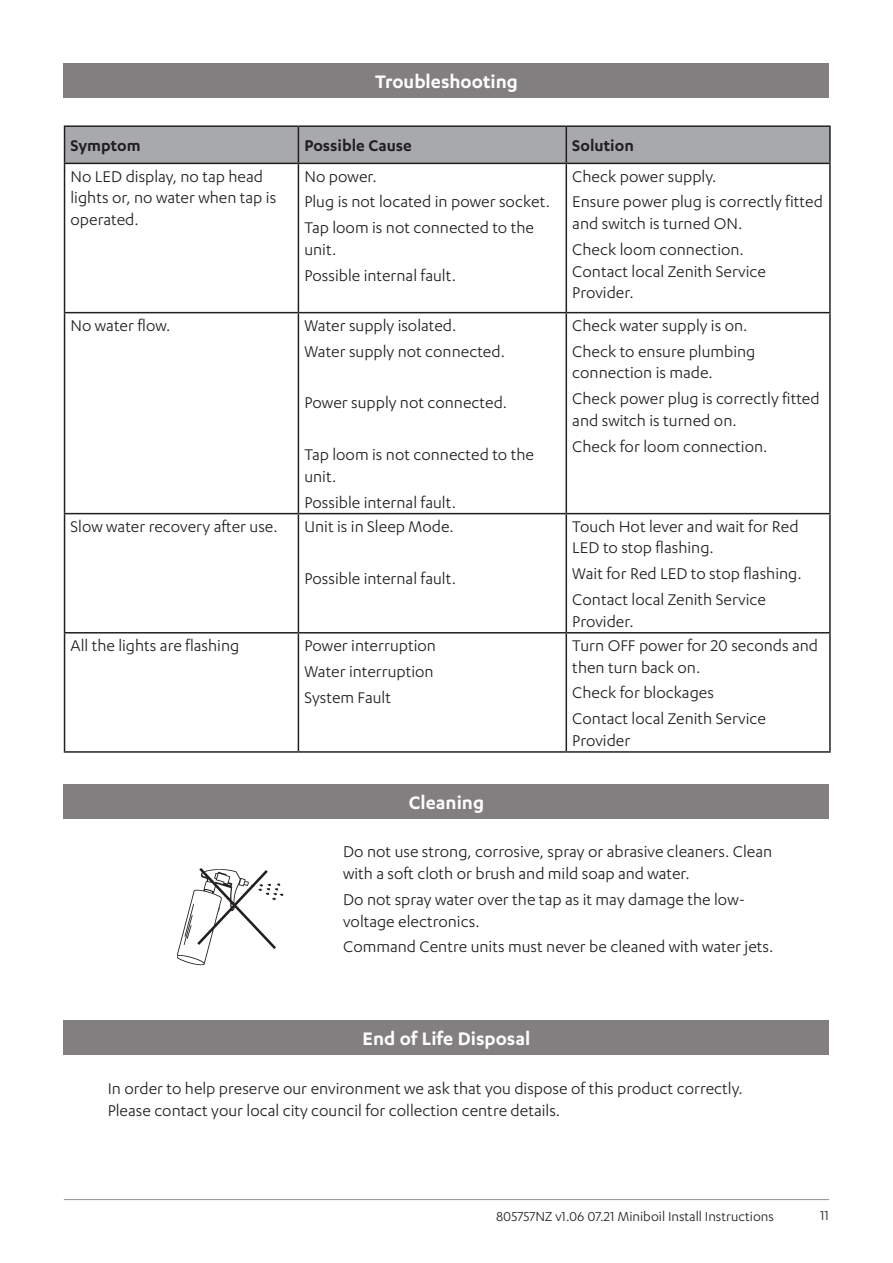
<style>
.page{position:relative;width:893px;height:1263px;background:#fff}
.page>*{position:absolute;margin:0;border:0;box-sizing:border-box;transform-origin:0 0}
.t1{font:600 21px "Karbon";color:#fff}
.t2{font:18px/25.8px "Karbon";color:#231f20}
.t3{font:600 18px "Karbon";color:#231f20}
.t4{font:15px "Karbon";color:#231f20}
</style>
<div class="page">
<hr style="left:64px;top:1199px;width:765px;height:1px;background:#939598">
<div style="left:65px;top:127px;width:764px;height:36px;background:#a8a9ad"></div>
<hr style="left:64px;top:125px;width:234px;height:2px;background:#231f20">
<hr style="left:64px;top:127px;width:1px;height:36px;background:#231f20">
<hr style="left:298px;top:125px;width:268px;height:2px;background:#231f20">
<hr style="left:298px;top:127px;width:1px;height:36px;background:#231f20">
<hr style="left:566px;top:125px;width:265px;height:2px;background:#231f20">
<hr style="left:566px;top:127px;width:1px;height:36px;background:#231f20">
<hr style="left:829px;top:127px;width:2px;height:36px;background:#231f20">
<hr style="left:64px;top:163px;width:234px;height:1px;background:#231f20">
<hr style="left:64px;top:164px;width:1px;height:148px;background:#231f20">
<hr style="left:298px;top:163px;width:268px;height:1px;background:#231f20">
<hr style="left:298px;top:164px;width:1px;height:148px;background:#231f20">
<hr style="left:566px;top:163px;width:265px;height:1px;background:#231f20">
<hr style="left:566px;top:164px;width:1px;height:148px;background:#231f20">
<hr style="left:829px;top:164px;width:2px;height:148px;background:#231f20">
<hr style="left:64px;top:312px;width:234px;height:1px;background:#231f20">
<hr style="left:64px;top:313px;width:1px;height:200px;background:#231f20">
<hr style="left:298px;top:312px;width:268px;height:1px;background:#231f20">
<hr style="left:298px;top:313px;width:1px;height:200px;background:#231f20">
<hr style="left:566px;top:312px;width:265px;height:1px;background:#231f20">
<hr style="left:566px;top:313px;width:1px;height:200px;background:#231f20">
<hr style="left:829px;top:313px;width:2px;height:200px;background:#231f20">
<hr style="left:64px;top:513px;width:234px;height:1px;background:#231f20">
<hr style="left:64px;top:514px;width:1px;height:118px;background:#231f20">
<hr style="left:298px;top:513px;width:268px;height:1px;background:#231f20">
<hr style="left:298px;top:514px;width:1px;height:118px;background:#231f20">
<hr style="left:566px;top:513px;width:265px;height:1px;background:#231f20">
<hr style="left:566px;top:514px;width:1px;height:118px;background:#231f20">
<hr style="left:829px;top:514px;width:2px;height:118px;background:#231f20">
<hr style="left:64px;top:632px;width:234px;height:1px;background:#231f20">
<hr style="left:64px;top:633px;width:1px;height:118px;background:#231f20">
<hr style="left:298px;top:632px;width:268px;height:1px;background:#231f20">
<hr style="left:298px;top:633px;width:1px;height:118px;background:#231f20">
<hr style="left:566px;top:632px;width:265px;height:1px;background:#231f20">
<hr style="left:566px;top:633px;width:1px;height:118px;background:#231f20">
<hr style="left:829px;top:633px;width:2px;height:118px;background:#231f20">
<hr style="left:64px;top:751px;width:234px;height:2px;background:#231f20">
<hr style="left:298px;top:751px;width:268px;height:2px;background:#231f20">
<hr style="left:566px;top:751px;width:265px;height:2px;background:#231f20">
<img style="left:177px;top:868px;width:107px;height:98px">
<div style="left:64px;top:784px;width:765px;height:34px;background:#827f80"></div>
<div style="left:64px;top:1020px;width:765px;height:34px;background:#827f80"></div>
<div style="left:64px;top:64px;width:765px;height:34px;background:#827f80"></div>
<p class="t1" style="left:375px;top:70px;width:144px">Troubleshooting</p>
<p class="t3" style="left:71px;top:135px;width:72px">Symptom</p>
<p class="t3" style="left:304px;top:135px;width:109px">Possible Cause</p>
<p class="t3" style="left:572px;top:135px;width:63px">Solution</p>
<p class="t2" style="left:71px;top:165px;width:207px;line-height:21.6px">No LED display, no tap head lights or, no water when tap is operated.</p>
<p class="t2" style="left:304px;top:163px;width:247px">No power.<br>Plug is not located in power socket.<br>Tap loom is not connected to the</p>
<p class="t2" style="left:304px;top:236px;width:153px">unit.<br>Possible internal fault.</p>
<p class="t2" style="left:572px;top:163px;width:252px">Check power supply.<br>Ensure power plug is correctly fitted</p>
<p class="t2" style="left:572px;top:210px;width:173px">and switch is turned ON.<br>Check loom connection.</p>
<p class="t2" style="left:572px;top:260px;width:195px;line-height:21.6px">Contact local Zenith Service<br>Provider.</p>
<p class="t2" style="left:71px;top:312px;width:102px">No water flow.</p>
<p class="t2" style="left:304px;top:312px;width:202px">Water supply isolated.<br>Water supply not connected.</p>
<p class="t2" style="left:304px;top:390px;width:204px">Power supply not connected.</p>
<p class="t2" style="left:304px;top:443px;width:231px;line-height:21.6px">Tap loom is not connected to the unit.</p>
<p class="t2" style="left:304px;top:489px;width:153px">Possible internal fault.</p>
<p class="t2" style="left:71px;top:513px;width:209px">Slow water recovery after use.</p>
<p class="t2" style="left:304px;top:513px;width:151px">Unit is in Sleep Mode.</p>
<p class="t2" style="left:304px;top:565px;width:153px">Possible internal fault.</p>
<p class="t2" style="left:572px;top:312px;width:185px">Check water supply is on.<br>Check to ensure plumbing</p>
<p class="t2" style="left:572px;top:359px;width:249px">connection is made.<br>Check power plug is correctly fitted</p>
<p class="t2" style="left:572px;top:407px;width:197px">and switch is turned on.<br>Check for loom connection.</p>
<p class="t2" style="left:572px;top:515px;width:228px;line-height:21.6px">Touch Hot lever and wait for Red<br>LED to stop flashing.</p>
<p class="t2" style="left:572px;top:560px;width:231px">Wait for Red LED to stop flashing.<br>Contact local Zenith Service</p>
<p class="t2" style="left:572px;top:608px;width:63px">Provider.</p>
<p class="t2" style="left:71px;top:632px;width:170px">All the lights are flashing</p>
<p class="t2" style="left:304px;top:632px;width:133px">Power interruption<br>Water interruption<br>System Fault</p>
<p class="t2" style="left:572px;top:634px;width:247px;line-height:21.6px">Turn OFF power for 20 seconds and then turn back on.</p>
<p class="t2" style="left:572px;top:679px;width:195px">Check for blockages<br>Contact local Zenith Service</p>
<p class="t2" style="left:572px;top:727px;width:60px">Provider</p>
<p class="t1" style="left:409px;top:790px;width:77px">Cleaning</p>
<p class="t2" style="left:343px;top:841px;width:431px;line-height:21.6px">Do not use strong, corrosive, spray or abrasive cleaners. Clean with a soft cloth or brush and mild soap and water.</p>
<p class="t2" style="left:343px;top:888px;width:404px;line-height:21.6px">Do not spray water over the tap as it may damage the low&shy;voltage electronics.</p>
<p class="t2" style="left:343px;top:933px;width:432px">Command Centre units must never be cleaned with water jets.</p>
<p class="t1" style="left:363px;top:1026px;width:169px">End of Life Disposal</p>
<p class="t2" style="left:108px;top:1077px;width:636px;line-height:21.6px">In order to help preserve our environment we ask that you dispose of this product correctly.<br>Please contact your local city council for collection centre details.</p>
<p class="t4" style="left:496px;top:1208px;width:279px">805757NZ v1.06 07.21 Miniboil Install Instructions</p>
<p class="t4" style="left:820px;top:1207px;width:11px">11</p>
</div>
